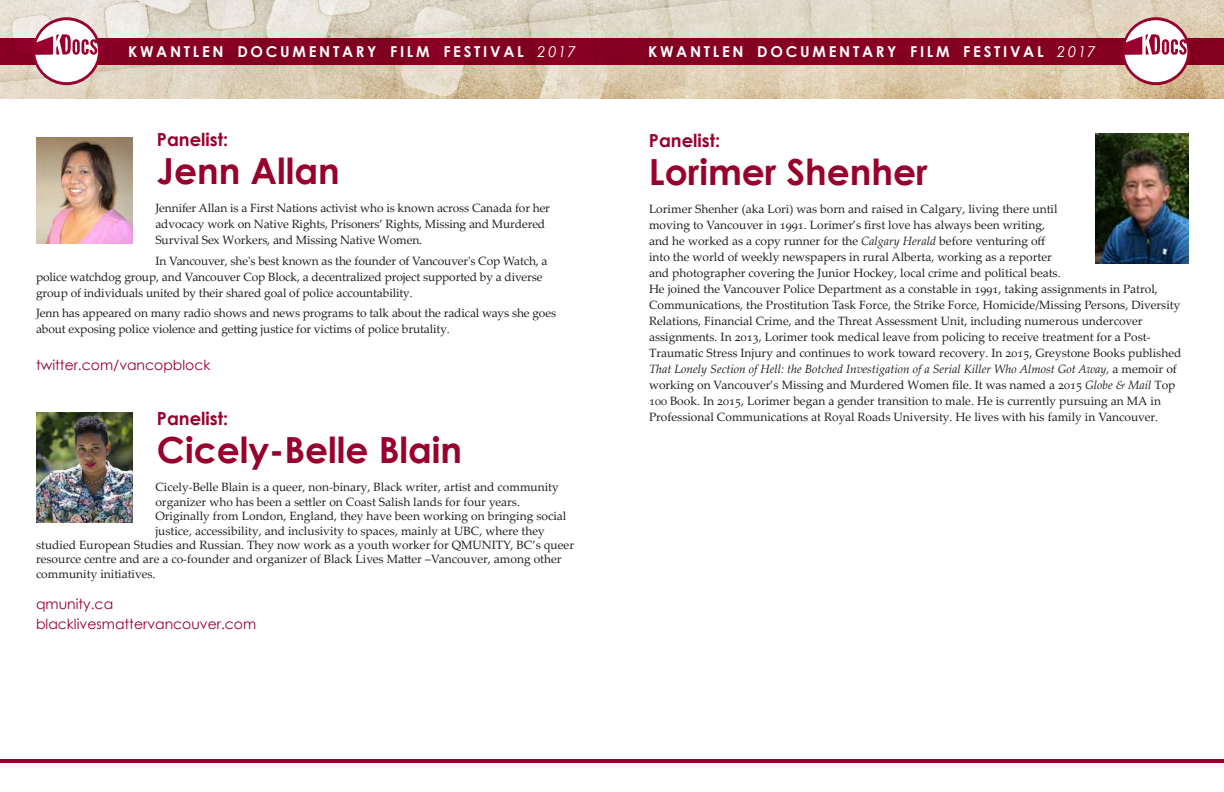
<style>
.page{position:relative;width:1224px;height:792px;background:#fff}
.page>*{position:absolute;margin:0;border:0;box-sizing:border-box;transform-origin:0 0}
.t1{font:700 36px "Century Gothic";color:#98012d}
.t2{font:700 18px "Century Gothic";color:#98012d}
.t3{font:700 15px "Century Gothic";letter-spacing:.18em;color:#fff}
.t4{font:14px/20.5px "Century Gothic";color:#98012d}
.t5{font:12px/16px "Palatino Linotype";color:#231f20}
.s1{font-weight:400;font-style:italic}
.s2{font-style:italic}
</style>
<div class="page">
<img style="left:0;top:0;width:1224px;height:98px">
<div style="left:0;top:38px;width:1224px;height:27px;background:#840021"></div>
<hr style="left:0;top:759px;width:1224px;height:3px;background:#98012d">
<svg style="left:33px;top:17px;width:68px;height:68px"></svg>
<svg style="left:35px;top:20px;width:63px;height:62px"></svg>
<img style="left:36px;top:137px;width:97px;height:106px">
<svg style="left:1122px;top:17px;width:68px;height:68px"></svg>
<svg style="left:1125px;top:20px;width:62px;height:62px"></svg>
<img style="left:36px;top:412px;width:97px;height:110px">
<img style="left:1096px;top:133px;width:92px;height:131px">
<p class="t3" style="left:128px;top:40px;width:449px">KWANTLEN DOCUMENTARY FILM FESTIVAL <span class="s1">2017</span></p>
<p class="t3" style="left:648px;top:40px;width:449px">KWANTLEN DOCUMENTARY FILM FESTIVAL <span class="s1">2017</span></p>
<h2 class="t2" style="left:157px;top:126px;width:73px">Panelist:</h2>
<h1 class="t1" style="left:157px;top:144px;width:184px">Jenn Allan</h1>
<p class="t5" style="left:155px;top:200px;width:396px">Jennifer Allan is a First Nations activist who is known across Canada for her advocacy work on Native Rights, Prisoners’ Rights, Missing and Murdered<br>Survival Sex Workers, and Missing Native Women.</p>
<p class="t5" style="left:36px;top:252px;width:513px;text-indent:119px">In Vancouver, she's best known as the founder of Vancouver's Cop Watch, a police watchdog group, and Vancouver Cop Block, a decentralized project supported by a diverse group of individuals united by their shared goal of police accountability.</p>
<p class="t5" style="left:36px;top:305px;width:522px">Jenn has appeared on many radio shows and news programs to talk about the radical ways she goes about exposing police violence and getting justice for victims of police brutality.</p>
<p class="t4" style="left:36px;top:354px;width:176px">twitter.com/vancopblock</p>
<h2 class="t2" style="left:157px;top:405px;width:73px">Panelist:</h2>
<h1 class="t1" style="left:157px;top:423px;width:307px">Cicely-Belle Blain</h1>
<p class="t5" style="left:155px;top:479px;width:405px">Cicely-Belle Blain is a queer, non-binary, Black writer, artist and community</p>
<p class="t5" style="left:155px;top:493px;width:366px">organizer who has been a settler on Coast Salish lands for four years.</p>
<p class="t5" style="left:155px;top:508px;width:412px">Originally from London, England, they have been working on bringing social</p>
<p class="t5" style="left:155px;top:522px;width:391px">justice, accessibility, and inclusivity to spaces, mainly at UBC, where they</p>
<p class="t5" style="left:36px;top:536px;width:540px">studied European Studies and Russian. They now work as a youth worker for QMUNITY, BC’s queer</p>
<p class="t5" style="left:36px;top:551px;width:527px">resource centre and are a co-founder and organizer of Black Lives Matter –Vancouver, among other</p>
<p class="t5" style="left:36px;top:565px;width:121px">community initiatives.</p>
<p class="t4" style="left:36px;top:593px;width:222px">qmunity.ca blacklivesmattervancouver.com</p>
<h2 class="t2" style="left:649px;top:127px;width:73px">Panelist:</h2>
<h1 class="t1" style="left:649px;top:145px;width:280px">Lorimer Shenher</h1>
<p class="t5" style="left:649px;top:201px;width:534px">Lorimer Shenher (aka Lori) was born and raised in Calgary, living there until<br>moving to Vancouver in 1991. Lorimer’s first love has always been writing,<br>and he worked as a copy runner for the <span class="s2">Calgary Herald</span> before venturing off<br>into the world of weekly newspapers in rural Alberta, working as a reporter<br>and photographer covering the Junior Hockey, local crime and political beats.<br>He joined the Vancouver Police Department as a constable in 1991, taking assignments in Patrol, Communications, the Prostitution Task Force, the Strike Force, Homicide/Missing Persons, Diversity Relations, Financial Crime, and the Threat Assessment Unit, including numerous undercover assignments. In 2013, Lorimer took medical leave from policing to receive treatment for a Post-Traumatic Stress Injury and continues to work toward recovery. In 2015, Greystone Books published <span class="s2">That Lonely Section of Hell: the Botched Investigation of a Serial Killer Who Almost Got Away,</span> a memoir of working on Vancouver’s Missing and Murdered Women file. It was named a 2015 <span class="s2">Globe &amp; Mail</span> Top 100 Book. In 2015, Lorimer began a gender transition to male. He is currently pursuing an MA in Professional Communications at Royal Roads University. He lives with his family in Vancouver.</p>
</div>
